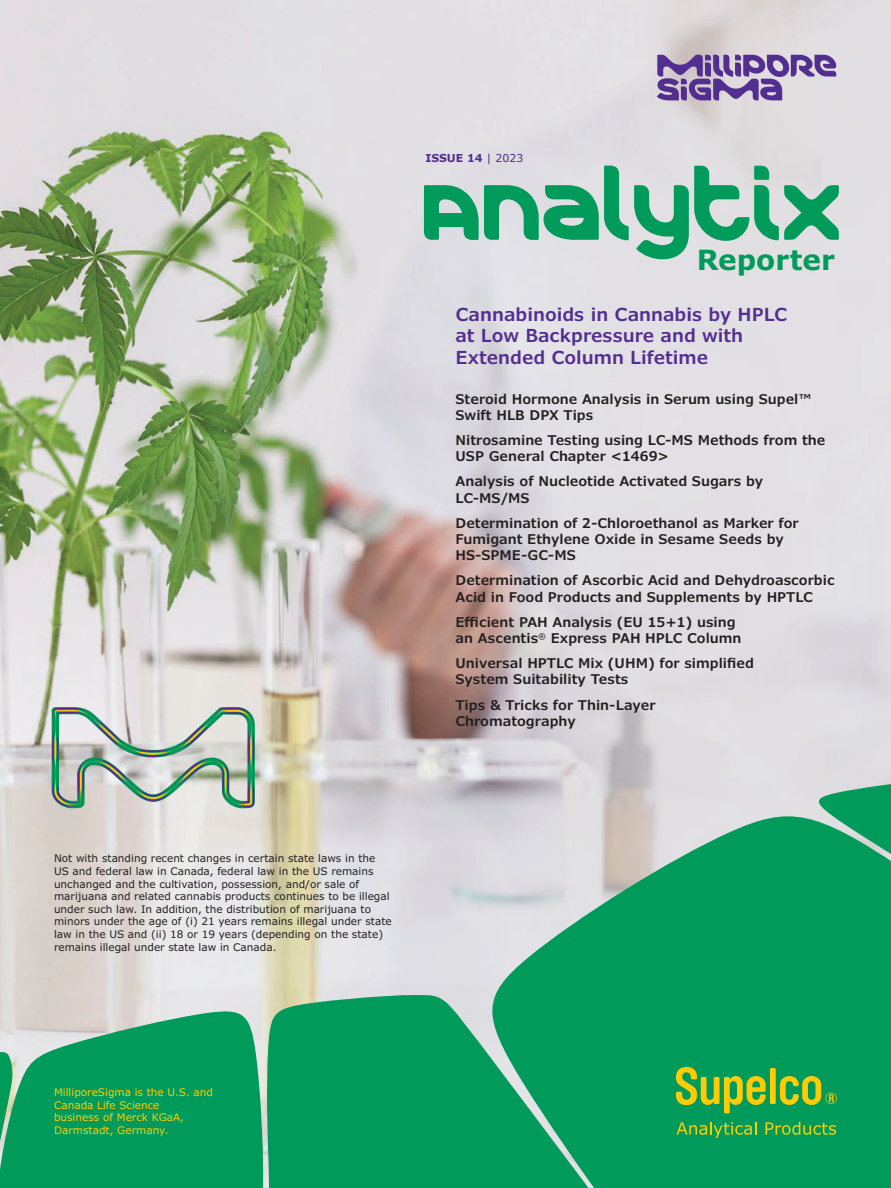
<style>
.page{position:relative;width:891px;height:1188px;background:#fff}
.page>*{position:absolute;margin:0;border:0;box-sizing:border-box;transform-origin:0 0}
.t1{font:79.5px "Merck";color:#009b5a}
.t2{font:700 27.9px "Verdana Pro";color:#009b5a}
.t3{font:600 18px/21.6px "Verdana Pro";color:#532e91}
.t4{font:600 13.5px/16.2px "Verdana Pro";color:#231f20}
.t5{font:700 10.95px "Verdana Pro";color:#532e91}
.t6{font:10.5px/12.6px "Verdana Pro";color:#231f20}
.t7{font:10.5px/12.6px "Verdana Pro";color:#ffcb04}
.s1{font-weight:400}
</style>
<div class="page">
<img style="left:0;top:0;width:891px;height:1188px">
<svg style="left:0;top:1008px;width:265px;height:180px;background:#25a56f"></svg>
<svg style="left:481px;top:805px;width:410px;height:383px;background:#3eac7e"></svg>
<div style="left:267px;top:995px;width:476px;height:193px;background:#009b5a"></div>
<svg style="left:812px;top:771px;width:79px;height:152px;background:#2ba774"></svg>
<svg style="left:0;top:1051px;width:13px;height:137px;background:#30a972"></svg>
<svg style="left:676px;top:1067px;width:90px;height:46px;background:#62ad38"></svg>
<div style="left:770px;top:1068px;width:6px;height:36px;background:#ffcb04"></div>
<svg style="left:780px;top:1076px;width:57px;height:29px;background:#6aaf35"></svg>
<svg style="left:677px;top:1122px;width:79px;height:16px"></svg>
<svg style="left:766px;top:1122px;width:70px;height:13px"></svg>
<svg style="left:52px;top:707px;width:203px;height:101px;background:#b4c4b8"></svg>
<svg style="left:657px;top:55px;width:179px;height:45px;background:#9782b4"></svg>
<p class="t5" style="left:425px;top:151px;width:99px">ISSUE 14 <span class="s1">| 2023</span></p>
<h1 class="t1" style="left:423px;top:165px;width:422px">ANALYTIX</h1>
<h2 class="t2" style="left:697px;top:241px;width:140px">Reporter</h2>
<h3 class="t3" style="left:455px;top:303px;width:333px">Cannabinoids in Cannabis by HPLC at Low Backpressure and with<br>Extended Column Lifetime</h3>
<p class="t4" style="left:455px;top:391px;width:358px">Steroid Hormone Analysis in Serum using Supel™<br>Swift HLB DPX Tips</p>
<p class="t4" style="left:455px;top:432px;width:371px">Nitrosamine Testing using LC-MS Methods from the<br>USP General Chapter &lt;1469&gt;</p>
<p class="t4" style="left:455px;top:474px;width:309px">Analysis of Nucleotide Activated Sugars by<br>LC-MS/MS</p>
<p class="t4" style="left:455px;top:515px;width:345px">Determination of 2-Chloroethanol as Marker for<br>Fumigant Ethylene Oxide in Sesame Seeds by<br>HS-SPME-GC-MS</p>
<p class="t4" style="left:455px;top:573px;width:381px">Determination of Ascorbic Acid and Dehydroascorbic<br>Acid in Food Products and Supplements by HPTLC</p>
<p class="t4" style="left:455px;top:614px;width:288px">Efficient PAH Analysis (EU 15+1) using an Ascentis<sup>®</sup> Express PAH HPLC Column</p>
<p class="t4" style="left:455px;top:655px;width:300px">Universal HPTLC Mix (UHM) for simplified<br>System Suitability Tests</p>
<p class="t4" style="left:455px;top:697px;width:202px">Tips &amp; Tricks for Thin-Layer<br>Chromatography</p>
<p class="t6" style="left:54px;top:852px;width:339px">Not with standing recent changes in certain state laws in the US and federal law in Canada, federal law in the US remains unchanged and the cultivation, possession, and/or sale of marijuana and related cannabis products continues to be illegal under such law. In addition, the distribution of marijuana to minors under the age of (i) 21 years remains illegal under state law in the US and (ii) 18 or 19 years (depending on the state) remains illegal under state law in Canada.</p>
<p class="t7" style="left:54px;top:1086px;width:161px">MilliporeSigma is the U.S. and<br>Canada Life Science<br>business of Merck KGaA,<br>Darmstadt, Germany.</p>
</div>
